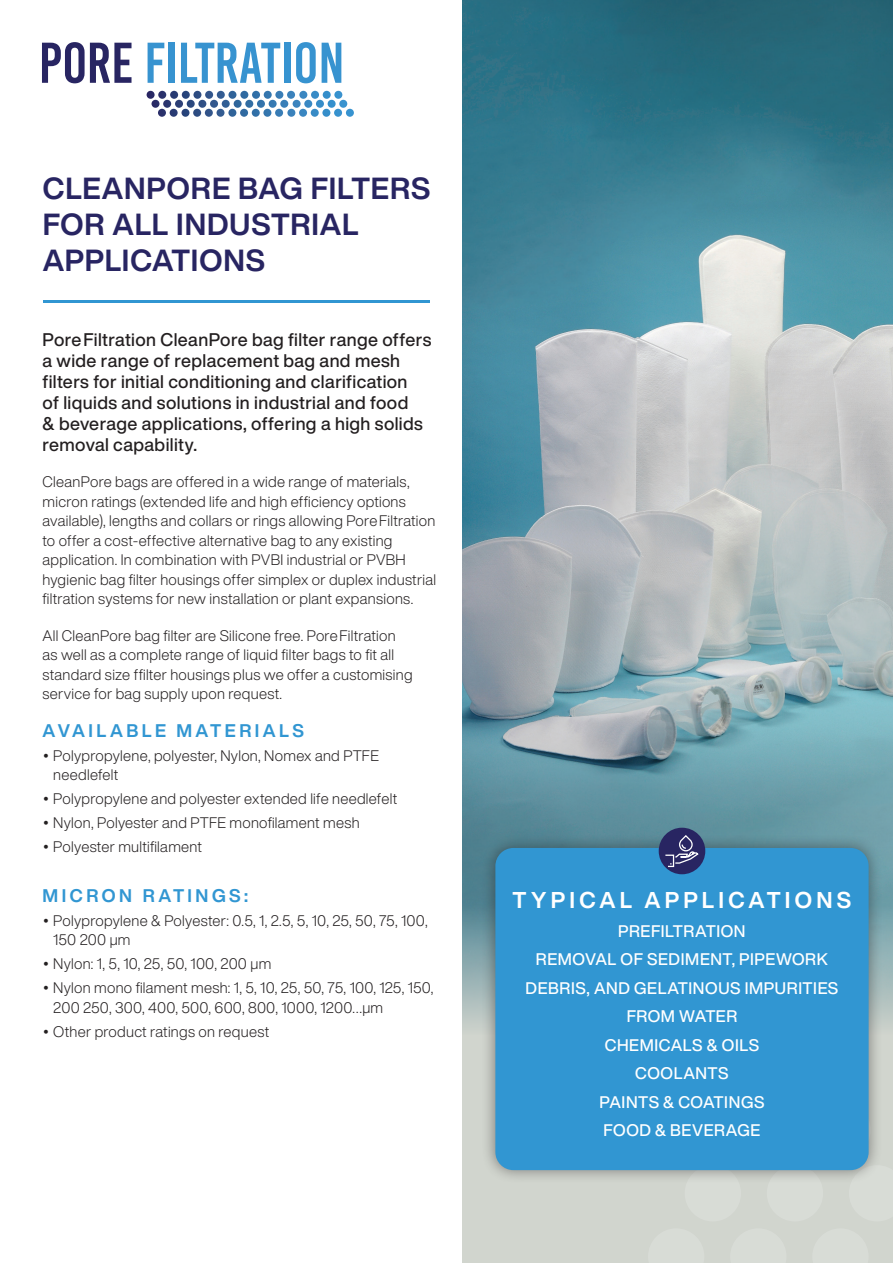
<style>
.page{position:relative;width:893px;height:1263px;background:#fff}
.page>*{position:absolute;margin:0;border:0;box-sizing:border-box;transform-origin:0 0}
.t1{font:700 30px/36px "Helvetica Now Display";letter-spacing:.025em;color:#282562}
.t2{font:700 22.5px "Helvetica Now Display";letter-spacing:.185em;color:#fff}
.t3{font:500 18px/21px "Helvetica Now Display";letter-spacing:.02em;color:#231f20}
.t4{font:700 18px "Helvetica Now Display";letter-spacing:.19em;color:#3196d2}
.t5{font:500 16.5px/28.5px "Helvetica Now Display";letter-spacing:.035em;color:#fff;text-align:center}
.t6{font:300 15px/19.5px "Helvetica Now Display";letter-spacing:.02em;color:#231f20}
.s1{font-family:"Gotham";font-weight:400}
</style>
<div class="page">
<img style="left:462px;top:0;width:431px;height:888px">
<div style="left:462px;top:888px;width:431px;height:375px;background:#d1d5ce"></div>
<div style="left:685px;top:1165px;width:56px;height:56px;background:#d8dcd6;border-radius:28px"></div>
<div style="left:767px;top:1165px;width:56px;height:56px;background:#d8dcd6;border-radius:28px"></div>
<hr style="left:43px;top:300px;width:386px;height:2px;background:#3196d2">
<div style="left:481px;top:834px;width:402px;height:350px;background:#231f20;opacity:.5"></div>
<div style="left:495px;top:848px;width:374px;height:322px;background:#3196d2;border-radius:18px"></div>
<div style="left:659px;top:828px;width:46px;height:46px;background:#282562;border-radius:50%"></div>
<svg style="left:664px;top:834px;width:35px;height:34px"></svg>
<svg style="left:147px;top:91px;width:200px;height:17px"></svg>
<svg style="left:42px;top:42px;width:90px;height:41px"></svg>
<svg style="left:148px;top:43px;width:16px;height:40px"></svg>
<div style="left:168px;top:43px;width:6px;height:40px;background:#3793d0"></div>
<svg style="left:181px;top:43px;width:99px;height:40px"></svg>
<div style="left:284px;top:43px;width:6px;height:40px;background:#3793d0"></div>
<svg style="left:296px;top:42px;width:20px;height:41px"></svg>
<svg style="left:322px;top:43px;width:19px;height:40px"></svg>
<h1 class="t1" style="left:43px;top:170px;width:389px">CLEANPORE BAG FILTERS<br>FOR ALL INDUSTRIAL<br>APPLICATIONS</h1>
<p class="t3" style="left:43px;top:329px;width:390px">Pore Filtration CleanPore bag filter range offers a wide range of replacement bag and mesh filters for initial conditioning and clarification<br>of liquids and solutions in industrial and food<br>&amp; beverage applications, offering a high solids removal capability.</p>
<p class="t6" style="left:43px;top:472px;width:395px">CleanPore bags are offered in a wide range of materials, micron ratings (extended life and high efficiency options available), lengths and collars or rings allowing Pore Filtration to offer a cost-effective alternative bag to any existing application. In combination with PVBI industrial or PVBH hygienic bag filter housings offer simplex or duplex industrial filtration systems for new installation or plant expansions.</p>
<p class="t6" style="left:43px;top:625px;width:372px">All CleanPore bag filter are Silicone free. Pore Filtration as well as a complete range of liquid filter bags to fit all standard size ffilter housings plus we offer a customising service for bag supply upon request.</p>
<p class="t4" style="left:43px;top:718px;width:263px">AVAILABLE MATERIALS</p>
<p class="t6" style="left:53px;top:746px;width:327px;text-indent:-11px"><span class="s1">•</span> Polypropylene, polyester, Nylon, Nomex and PTFE needlefelt</p>
<p class="t6" style="left:43px;top:789px;width:356px"><span class="s1">•</span> Polypropylene and polyester extended life needlefelt</p>
<p class="t6" style="left:43px;top:813px;width:319px"><span class="s1">•</span> Nylon, Polyester and PTFE monofilament mesh</p>
<p class="t6" style="left:43px;top:837px;width:161px"><span class="s1">•</span> Polyester multifilament</p>
<p class="t4" style="left:43px;top:883px;width:207px">MICRON RATINGS:</p>
<p class="t6" style="left:53px;top:911px;width:376px;text-indent:-11px"><span class="s1">•</span> Polypropylene &amp; Polyester: 0.5, 1, 2.5, 5, 10, 25, 50, 75, 100,<br>150 200 µm</p>
<p class="t6" style="left:43px;top:954px;width:230px"><span class="s1">•</span> Nylon: 1, 5, 10, 25, 50, 100, 200 µm</p>
<p class="t6" style="left:53px;top:978px;width:382px;text-indent:-11px"><span class="s1">•</span> Nylon mono filament mesh: 1, 5, 10, 25, 50, 75, 100, 125, 150,<br>200 250, 300, 400, 500, 600, 800, 1000, 1200…µm</p>
<p class="t6" style="left:43px;top:1022px;width:228px"><span class="s1">•</span> Other product ratings on request</p>
<h2 class="t2" style="left:512px;top:884px;width:340px">TYPICAL APPLICATIONS</h2>
<p class="t5" style="left:526px;top:916px;width:314px">PREFILTRATION<br>REMOVAL OF SEDIMENT, PIPEWORK<br>DEBRIS, AND GELATINOUS IMPURITIES<br>FROM WATER<br>CHEMICALS &amp; OILS<br>COOLANTS<br>PAINTS &amp; COATINGS<br>FOOD &amp; BEVERAGE</p>
</div>
